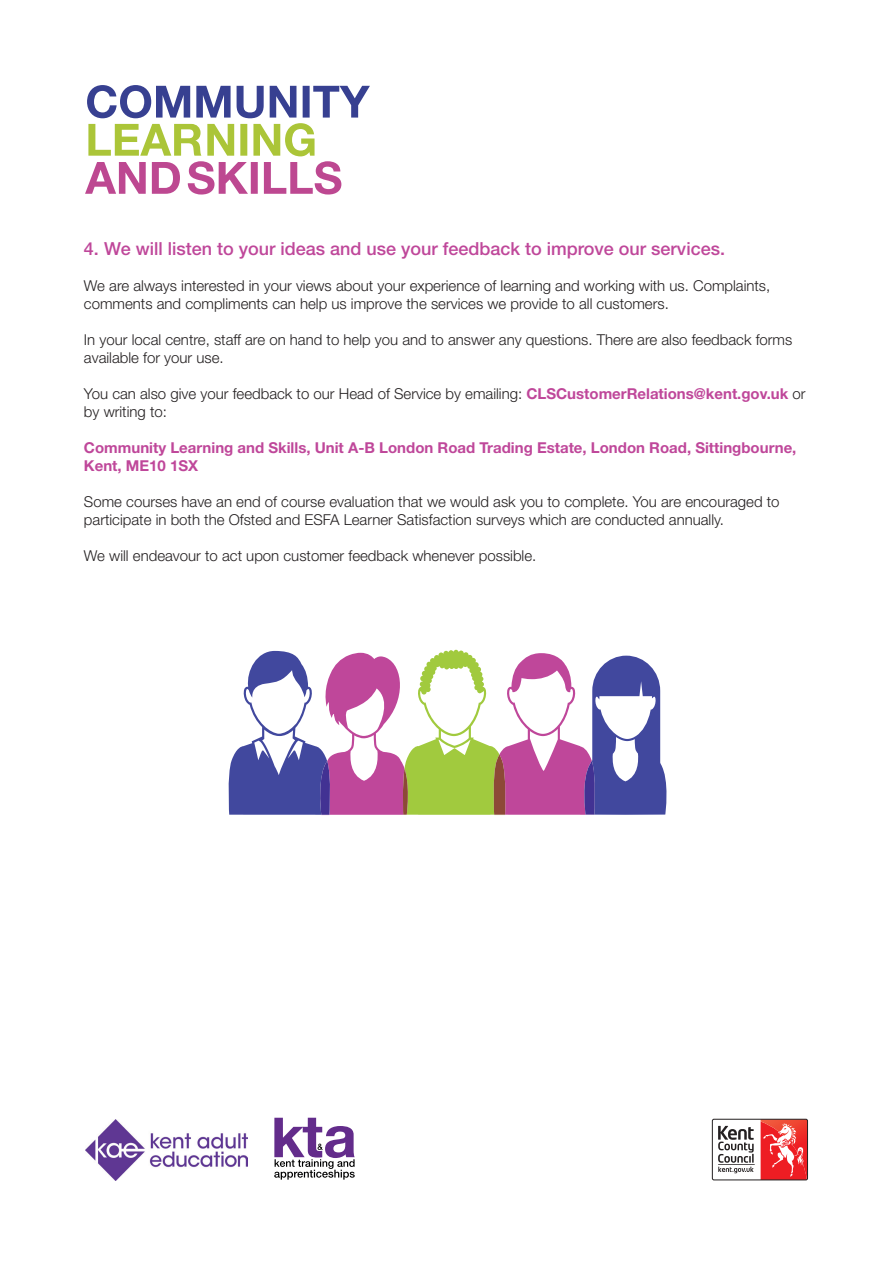
<style>
.page{position:relative;width:893px;height:1263px;background:#fff}
.page>*{position:absolute;margin:0;border:0;box-sizing:border-box;transform-origin:0 0}
.t1{font:500 18px "Helvetica Neue LT Std";color:#bf479a}
.t2{font:300 15px/18px "Helvetica Neue LT Std";color:#231f20}
.t3{font:700 15px/18px "Helvetica Neue LT Std";color:#bf479a}
.s1{font-weight:700;color:#bf479a}
</style>
<div class="page">
<svg style="left:85px;top:85px;width:285px;height:110px"></svg>
<svg style="left:761px;top:1121px;width:45px;height:57px;background:#f15051"></svg>
<svg style="left:718px;top:1126px;width:36px;height:47px"></svg>
<hr style="left:718px;top:1164px;width:37px;height:1px;background:#231f20">
<div style="left:712px;top:1119px;width:96px;height:61px;border:1px solid #231f20;border-radius:2px"></div>
<img style="left:85px;top:1119px;width:163px;height:61px">
<svg style="left:274px;top:1118px;width:81px;height:61px"></svg>
<svg style="left:228px;top:650px;width:439px;height:165px"></svg>
<p class="t1" style="left:84px;top:238px;width:642px">4. We will listen to your ideas and use your feedback to improve our services.</p>
<p class="t2" style="left:84px;top:277px;width:688px">We are always interested in your views about your experience of learning and working with us. Complaints, comments and compliments can help us improve the services we provide to all customers.</p>
<p class="t2" style="left:84px;top:331px;width:710px">In your local centre, staff are on hand to help you and to answer any questions. There are also feedback forms available for your use.</p>
<p class="t2" style="left:84px;top:385px;width:723px">You can also give your feedback to our Head of Service by emailing: <span class="s1">CLSCustomerRelations@kent.gov.uk</span> or by writing to:</p>
<p class="t3" style="left:84px;top:439px;width:714px">Community Learning and Skills, Unit A-B London Road Trading Estate, London Road, Sittingbourne,<br>Kent, ME10 1SX</p>
<p class="t2" style="left:84px;top:493px;width:697px">Some courses have an end of course evaluation that we would ask you to complete. You are encouraged to participate in both the Ofsted and ESFA Learner Satisfaction surveys which are conducted annually.</p>
<p class="t2" style="left:84px;top:547px;width:454px">We will endeavour to act upon customer feedback whenever possible.</p>
</div>
